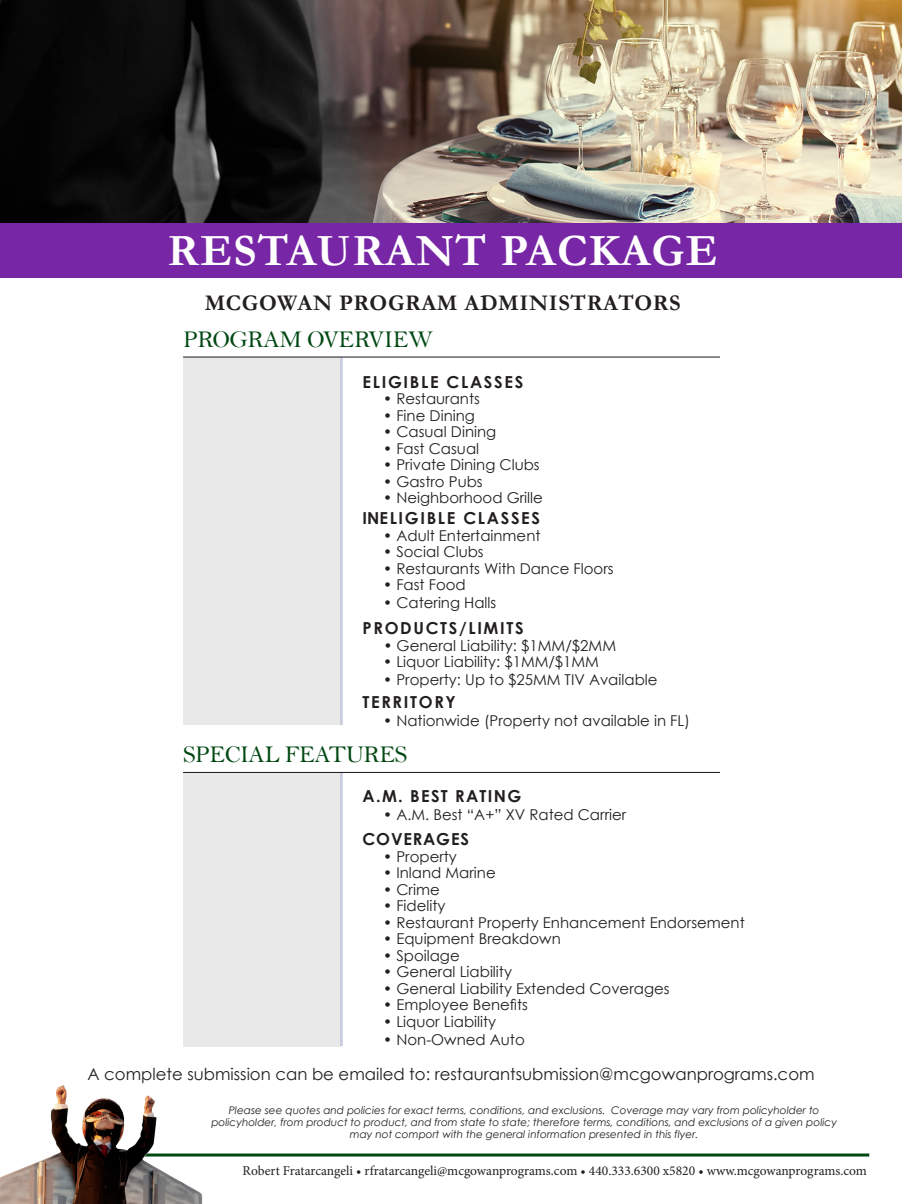
<style>
.page{position:relative;width:902px;height:1204px;background:#fff}
.page>*{position:absolute;margin:0;border:0;box-sizing:border-box;transform-origin:0 0}
.t1{font:700 45px "Garamond";letter-spacing:.03em;color:#fff}
.t2{font:24.15px "Bell";letter-spacing:-.02em;color:#004812}
.t3{font:700 22.5px "Garamond";letter-spacing:.03em;color:#231f20}
.t4{font:16.5px "Century Gothic";color:#231f20}
.t5{font:700 16.5px "Century Gothic";letter-spacing:.1em;color:#231f20}
.t6{font:700 16.5px "Century Gothic";letter-spacing:.08em;color:#231f20}
.t7{font:700 16.5px "Century Gothic";letter-spacing:.05em;color:#231f20}
.t8{font:15px "Century Gothic";color:#231f20}
.t9{font:14.85px "Century Gothic";color:#231f20}
.t10{font:13.5px "Minion Pro";color:#231f20}
.t11{font:italic 10.5px/12px "Century Gothic";color:#231f20;text-align:center}
</style>
<div class="page">
<img style="left:0;top:0;width:901px;height:223px">
<hr style="left:71px;top:1153px;width:798px;height:3px;background:#004812">
<img style="left:0;top:1085px;width:217px;height:118px">
<div style="left:0;top:223px;width:901px;height:55px;background:#7727a5"></div>
<hr style="left:183px;top:356px;width:537px;height:1px;background:#231f20">
<hr style="left:183px;top:771px;width:537px;height:2px;background:#231f20">
<hr style="left:340px;top:357px;width:3px;height:368px;background:#20358c">
<hr style="left:340px;top:773px;width:3px;height:272px;background:#20358c">
<div style="left:183px;top:357px;width:157px;height:368px;background:#e9e9e9"></div>
<div style="left:183px;top:773px;width:157px;height:272px;background:#e9e9e9"></div>
<p class="t1" style="left:168px;top:220px;width:551px">RESTAURANT PACKAGE</p>
<p class="t3" style="left:205px;top:287px;width:477px">MCGOWAN PROGRAM ADMINISTRATORS</p>
<p class="t2" style="left:183px;top:325px;width:251px">PROGRAM OVERVIEW</p>
<p class="t5" style="left:362px;top:369px;width:162px">ELIGIBLE CLASSES</p>
<p class="t9" style="left:383px;top:388px;width:98px">• Restaurants</p>
<p class="t9" style="left:383px;top:405px;width:93px">• Fine Dining</p>
<p class="t9" style="left:383px;top:421px;width:114px">• Casual Dining</p>
<p class="t9" style="left:383px;top:438px;width:97px">• Fast Casual</p>
<p class="t9" style="left:383px;top:454px;width:158px">• Private Dining Clubs</p>
<p class="t9" style="left:383px;top:471px;width:101px">• Gastro Pubs</p>
<p class="t9" style="left:383px;top:487px;width:161px">• Neighborhood Grille</p>
<p class="t5" style="left:362px;top:506px;width:179px">INELIGIBLE CLASSES</p>
<p class="t9" style="left:383px;top:525px;width:159px">• Adult Entertainment</p>
<p class="t9" style="left:383px;top:541px;width:102px">• Social Clubs</p>
<p class="t9" style="left:383px;top:558px;width:232px">• Restaurants With Dance Floors</p>
<p class="t9" style="left:383px;top:574px;width:84px">• Fast Food</p>
<p class="t9" style="left:383px;top:592px;width:115px">• Catering Halls</p>
<p class="t5" style="left:362px;top:615px;width:162px">PRODUCTS/LIMITS</p>
<p class="t8" style="left:383px;top:634px;width:234px">• General Liability: $1MM/$2MM</p>
<p class="t9" style="left:383px;top:651px;width:217px">• Liquor Liability: $1MM/$1MM</p>
<p class="t9" style="left:383px;top:669px;width:276px">• Property: Up to $25MM TIV Available</p>
<p class="t5" style="left:362px;top:689px;width:95px">TERRITORY</p>
<p class="t9" style="left:383px;top:710px;width:308px">• Nationwide (Property not available in FL)</p>
<p class="t2" style="left:183px;top:740px;width:226px">SPECIAL FEATURES</p>
<p class="t6" style="left:362px;top:783px;width:160px">A.M. BEST RATING</p>
<p class="t9" style="left:383px;top:804px;width:244px">• A.M. Best “A+” XV Rated Carrier</p>
<p class="t7" style="left:362px;top:826px;width:108px">COVERAGES</p>
<p class="t9" style="left:383px;top:846px;width:75px">• Property</p>
<p class="t9" style="left:383px;top:862px;width:114px">• Inland Marine</p>
<p class="t9" style="left:383px;top:879px;width:58px">• Crime</p>
<p class="t9" style="left:383px;top:895px;width:64px">• Fidelity</p>
<p class="t9" style="left:383px;top:912px;width:363px">• Restaurant Property Enhancement Endorsement</p>
<p class="t9" style="left:383px;top:928px;width:179px">• Equipment Breakdown</p>
<p class="t9" style="left:383px;top:945px;width:78px">• Spoilage</p>
<p class="t9" style="left:383px;top:961px;width:130px">• General Liability</p>
<p class="t9" style="left:383px;top:978px;width:288px">• General Liability Extended Coverages</p>
<p class="t9" style="left:383px;top:994px;width:146px">• Employee Benefits</p>
<p class="t9" style="left:383px;top:1011px;width:114px">• Liquor Liability</p>
<p class="t9" style="left:383px;top:1029px;width:143px">• Non-Owned Auto</p>
<p class="t4" style="left:87px;top:1062px;width:728px">A complete submission can be emailed to: restaurantsubmission@mcgowanprograms.com</p>
<p class="t11" style="left:211px;top:1104px;width:627px">Please see quotes and policies for exact terms, conditions, and exclusions. Coverage may vary from policyholder to policyholder, from product to product, and from state to state; therefore terms, conditions, and exclusions of a given policy may not comport with the general information presented in this flyer.</p>
<p class="t10" style="left:243px;top:1161px;width:625px">Robert Fratarcangeli • rfratarcangeli@mcgowanprograms.com • 440.333.6300 x5820 • www.mcgowanprograms.com</p>
</div>
